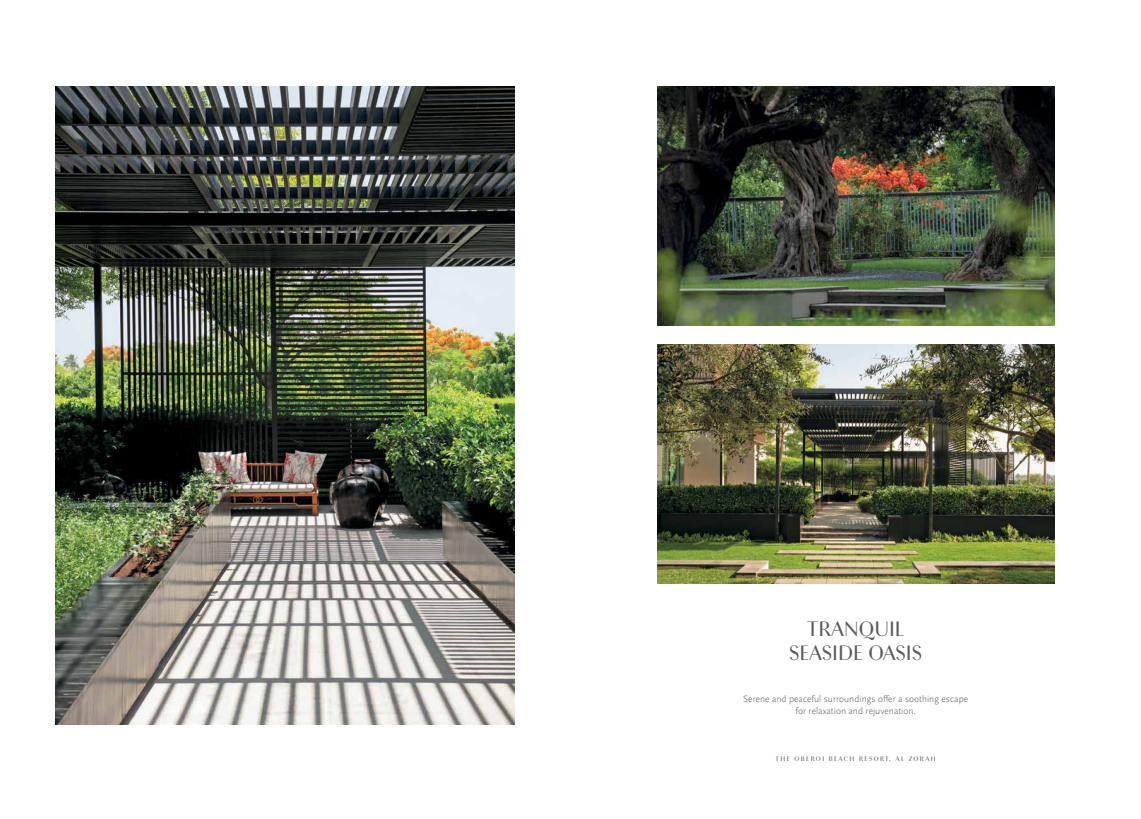
<style>
.page{position:relative;width:1141px;height:819px;background:#fff}
.page>*{position:absolute;margin:0;border:0;box-sizing:border-box;transform-origin:0 0}
.t1{font:21.88px/23.6px "Chong Modern Pro";color:#5c5b59;text-align:center}
.t2{font:300 9.62px/12.2px "Scala Sans";color:#5c5b59;text-align:center}
.t3{font:7px "Chong Modern Pro";letter-spacing:.2em;color:#5c5b59}
</style>
<div class="page">
<img style="left:56px;top:87px;width:459px;height:637px">
<img style="left:657px;top:87px;width:397px;height:238px">
<img style="left:657px;top:344px;width:397px;height:239px">
<h1 class="t1" style="left:789px;top:617px;width:135px">TRANQUIL<br>SEASIDE OASIS</h1>
<p class="t2" style="left:743px;top:693px;width:226px">Serene and peaceful surroundings offer a soothing escape for relaxation and rejuvenation.</p>
<p class="t3" style="left:776px;top:754px;width:162px">THE OBEROI BEACH RESORT, AL ZORAH</p>
</div>
